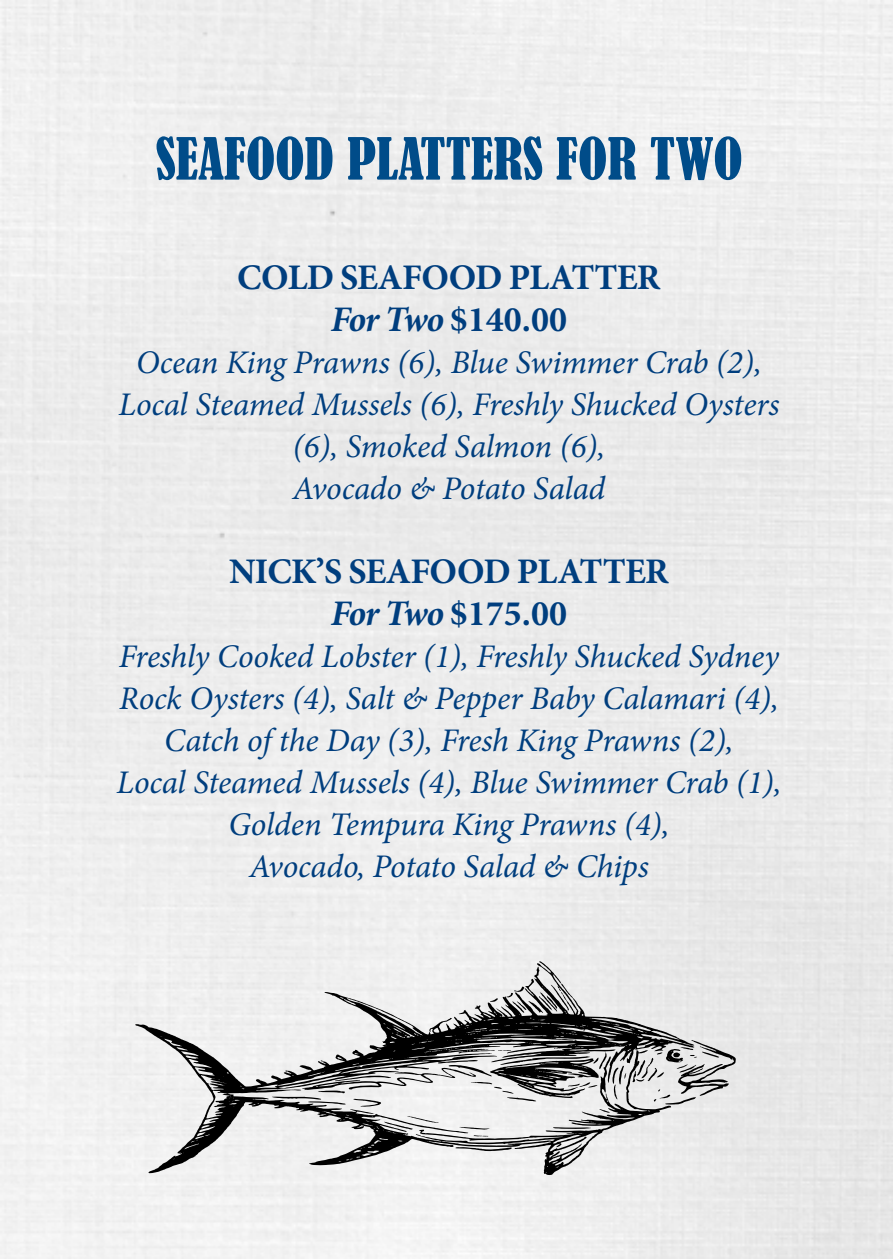
<style>
.page{position:relative;width:893px;height:1259px;background:#fff}
.page>*{position:absolute;margin:0;border:0;box-sizing:border-box;transform-origin:0 0}
.t1{font:condensed 54px "Bernard";color:#004c89}
.t2{font:700 36px/42px "Minion Pro";letter-spacing:-.005em;color:#003e7e}
.t3{font:italic 33px/42px "Minion Pro";letter-spacing:-.01em;color:#003e7e;text-align:center}
.s1{font-style:italic}
</style>
<div class="page">
<svg style="left:135px;top:961px;width:601px;height:214px;fill:#ededed"></svg>
<h1 class="t1" style="left:155px;top:127px;width:589px">SEAFOOD PLATTERS FOR TWO</h1>
<p class="t2" style="left:331px;top:256px;width:238px;text-indent:178px">PLATTER<br><span class="s1">For Two</span> $140.00</p>
<p class="t3" style="left:118px;top:341px;width:663px">Ocean King Prawns (6), Blue Swimmer Crab (2), Local Steamed Mussels (6), Freshly Shucked Oysters (6), Smoked Salmon (6),<br>Avocado &amp; Potato Salad</p>
<p class="t2" style="left:237px;top:256px;width:49px">COLD</p>
<p class="t2" style="left:340px;top:256px;width:42px">SEAFOOD</p>
<p class="t2" style="left:229px;top:550px;width:162px">NICK’S SEAFOOD</p>
<p class="t2" style="left:331px;top:550px;width:238px;text-align:right">PLATTER<br><span class="s1">For Two</span> $175.00</p>
<p class="t3" style="left:116px;top:635px;width:667px">Freshly Cooked Lobster (1), Freshly Shucked Sydney Rock Oysters (4), Salt &amp; Pepper Baby Calamari (4), Catch of the Day (3), Fresh King Prawns (2),<br>Local Steamed Mussels (4), Blue Swimmer Crab (1), Golden Tempura King Prawns (4),<br>Avocado, Potato Salad &amp; Chips</p>
</div>
